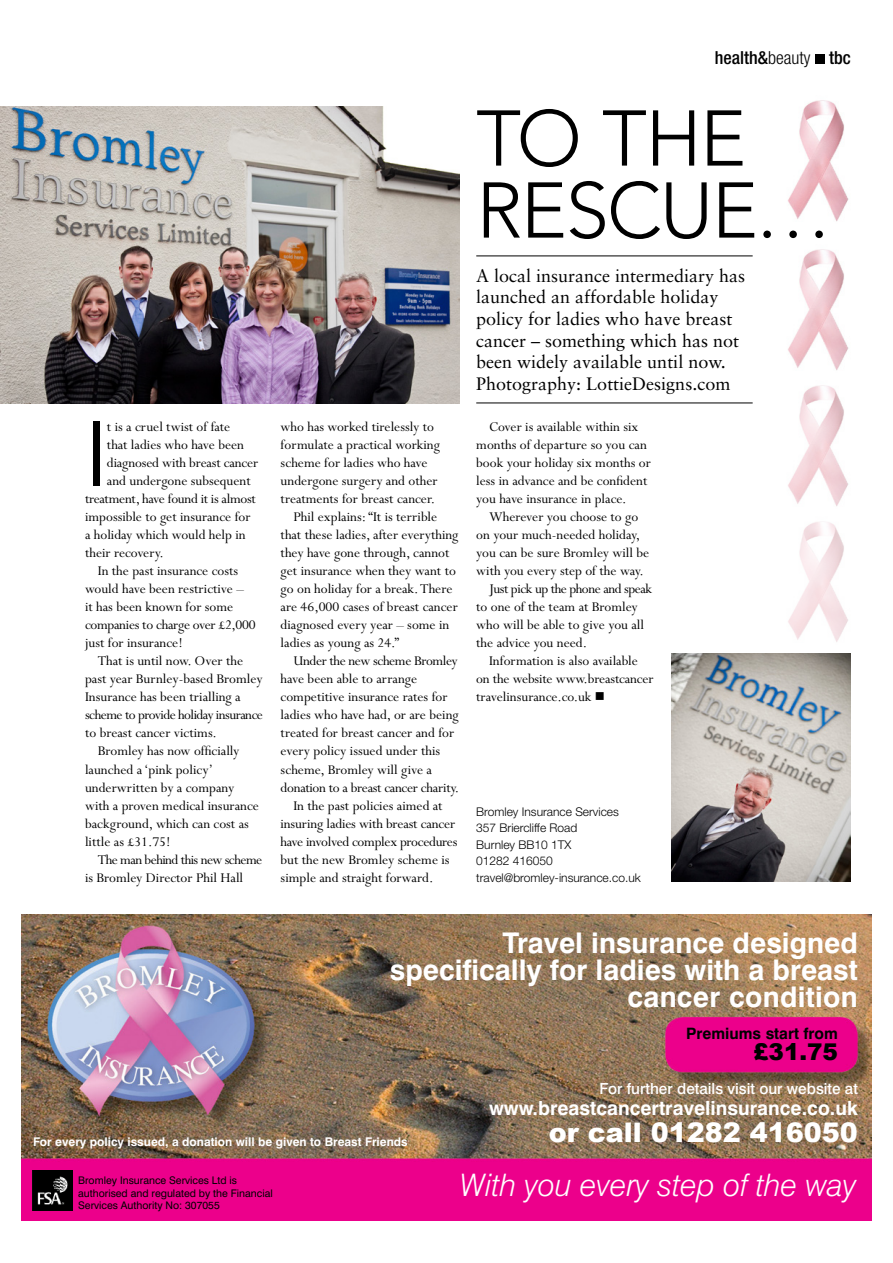
<style>
.page{position:relative;width:893px;height:1263px;background:#fff}
.page>*{position:absolute;margin:0;border:0;box-sizing:border-box;transform-origin:0 0}
.t1{font:300 91.2px "Avenir";color:#000}
.t2{font:300 78px/72px "Avenir";letter-spacing:-.025em;color:#000}
.t3{font:italic 300 31.05px "Swiss 721 BT";color:#fff}
.t4{font:700 28.5px/27px "Swiss 721 BT";color:#fff;text-align:right}
.t5{font:900 27px "Arial";color:#fff}
.t6{font:900 23.1px "Arial";color:#000}
.t7{font:700 19.5px "Swiss 721 BT";color:#fff}
.t8{font:18px/21.6px "Sabon";color:#000}
.t9{font:500 condensed 18px "Helvetica Neue";color:#000}
.t10{font:700 15.75px "Swiss 721 BT";color:#000}
.t11{font:500 15.3px "Swiss 721 BT";color:#fff}
.t12{font:15px/18px "Perpetua";color:#000}
.t13{font:15px "Perpetua";letter-spacing:-.02em;color:#000}
.t14{font:15px "Perpetua";letter-spacing:-.035em;color:#000}
.t15{font:15px "Perpetua";letter-spacing:-.03em;color:#000}
.t16{font:15px "Perpetua";letter-spacing:-.025em;color:#000}
.t17{font:300 12px/16.5px "Helvetica Neue";color:#000}
.t18{font:700 12px "Swiss 721 BT";color:#fff}
.t19{font:10.5px/12.6px "Swiss 721 BT";color:#000}
.s1{font-weight:300}
</style>
<div class="page">
<img style="left:788px;top:100px;width:61px;height:122px">
<img style="left:788px;top:249px;width:61px;height:122px">
<img style="left:788px;top:385px;width:60px;height:121px">
<img style="left:788px;top:522px;width:60px;height:120px">
<img style="left:21px;top:914px;width:850px;height:306px">
<img style="left:33px;top:1171px;width:40px;height:39px">
<img style="left:672px;top:654px;width:178px;height:227px">
<img style="left:0;top:106px;width:459px;height:298px">
<hr style="left:476px;top:256px;width:277px;height:1px;background:#000">
<hr style="left:476px;top:403px;width:277px;height:1px;background:#000">
<div style="left:815px;top:54px;width:10px;height:10px;background:#000"></div>
<p class="t9" style="left:715px;top:46px;width:137px">health&amp;<span class="s1">beauty</span> tbc</p>
<h2 class="t2" style="left:476px;top:103px;width:357px">TO THE<br>RESCUE…</h2>
<h1 class="t1" style="left:85px;top:400px;width:25px">I</h1>
<p class="t12" style="left:107px;top:419px;width:125px">t is a cruel twist of fate</p>
<p class="t12" style="left:107px;top:437px;width:139px">that ladies who have been</p>
<p class="t12" style="left:107px;top:455px;width:153px">diagnosed with breast cancer</p>
<p class="t12" style="left:107px;top:473px;width:145px">and undergone subsequent</p>
<p class="t13" style="left:85px;top:491px;width:172px">treatment, have found it is almost</p>
<p class="t12" style="left:85px;top:509px;width:167px">impossible to get insurance for</p>
<p class="t12" style="left:85px;top:527px;width:162px">a holiday which would help in</p>
<p class="t12" style="left:85px;top:545px;width:80px">their recovery.</p>
<p class="t12" style="left:98px;top:563px;width:142px">In the past insurance costs</p>
<p class="t12" style="left:85px;top:581px;width:160px">would have been restrictive –</p>
<p class="t12" style="left:85px;top:599px;width:150px">it has been known for some</p>
<p class="t13" style="left:85px;top:617px;width:172px">companies to charge over £2,000</p>
<p class="t12" style="left:85px;top:635px;width:99px">just for insurance!</p>
<p class="t12" style="left:98px;top:653px;width:147px">That is until now. Over the</p>
<p class="t12" style="left:85px;top:671px;width:179px">past year Burnley-based Bromley</p>
<p class="t12" style="left:85px;top:689px;width:157px">Insurance has been trialling a</p>
<p class="t14" style="left:85px;top:707px;width:179px">scheme to provide holiday insurance</p>
<p class="t12" style="left:85px;top:725px;width:133px">to breast cancer victims.</p>
<p class="t12" style="left:98px;top:743px;width:143px">Bromley has now officially</p>
<p class="t12" style="left:85px;top:761px;width:130px">launched a ‘pink policy’</p>
<p class="t12" style="left:85px;top:779px;width:151px">underwritten by a company</p>
<p class="t12" style="left:85px;top:797px;width:175px">with a proven medical insurance</p>
<p class="t12" style="left:85px;top:815px;width:165px">background, which can cost as</p>
<p class="t12" style="left:85px;top:833px;width:87px">little as £31.75!</p>
<p class="t14" style="left:98px;top:851px;width:166px">The man behind this new scheme</p>
<p class="t12" style="left:85px;top:869px;width:160px">is Bromley Director Phil Hall</p>
<p class="t12" style="left:281px;top:419px;width:155px">who has worked tirelessly to</p>
<p class="t12" style="left:281px;top:437px;width:161px">formulate a practical working</p>
<p class="t12" style="left:281px;top:455px;width:148px">scheme for ladies who have</p>
<p class="t12" style="left:281px;top:473px;width:158px">undergone surgery and other</p>
<p class="t12" style="left:281px;top:491px;width:156px">treatments for breast cancer.</p>
<p class="t12" style="left:293px;top:509px;width:145px">Phil explains: “It is terrible</p>
<p class="t12" style="left:281px;top:527px;width:179px">that these ladies, after everything</p>
<p class="t12" style="left:281px;top:545px;width:170px">they have gone through, cannot</p>
<p class="t12" style="left:281px;top:563px;width:177px">get insurance when they want to</p>
<p class="t12" style="left:281px;top:581px;width:173px">go on holiday for a break. There</p>
<p class="t12" style="left:281px;top:599px;width:179px">are 46,000 cases of breast cancer</p>
<p class="t12" style="left:281px;top:617px;width:170px">diagnosed every year – some in</p>
<p class="t12" style="left:281px;top:635px;width:120px">ladies as young as 24.”</p>
<p class="t16" style="left:293px;top:653px;width:166px">Under the new scheme Bromley</p>
<p class="t12" style="left:281px;top:671px;width:138px">have been able to arrange</p>
<p class="t12" style="left:281px;top:689px;width:169px">competitive insurance rates for</p>
<p class="t12" style="left:281px;top:707px;width:180px">ladies who have had, or are being</p>
<p class="t12" style="left:281px;top:725px;width:175px">treated for breast cancer and for</p>
<p class="t12" style="left:281px;top:743px;width:161px">every policy issued under this</p>
<p class="t12" style="left:281px;top:761px;width:153px">scheme, Bromley will give a</p>
<p class="t13" style="left:281px;top:779px;width:180px">donation to a breast cancer charity.</p>
<p class="t12" style="left:293px;top:797px;width:151px">In the past policies aimed at</p>
<p class="t12" style="left:281px;top:815px;width:176px">insuring ladies with breast cancer</p>
<p class="t13" style="left:281px;top:833px;width:178px">have involved complex procedures</p>
<p class="t12" style="left:281px;top:851px;width:170px">but the new Bromley scheme is</p>
<p class="t12" style="left:281px;top:869px;width:154px">simple and straight forward.</p>
<p class="t8" style="left:476px;top:265px;width:271px">A local insurance intermediary has launched an affordable holiday policy for ladies who have breast cancer – something which has not been widely available until now.<br>Photography: LottieDesigns.com</p>
<p class="t12" style="left:476px;top:419px;width:176px;text-indent:13px">Cover is available within six months of departure so you can book your holiday six months or less in advance and be confident you have insurance in place.</p>
<p class="t12" style="left:489px;top:509px;width:151px">Wherever you choose to go</p>
<p class="t12" style="left:476px;top:527px;width:165px">on your much-needed holiday,</p>
<p class="t12" style="left:476px;top:545px;width:175px">you can be sure Bromley will be</p>
<p class="t12" style="left:476px;top:563px;width:169px">with you every step of the way.</p>
<p class="t15" style="left:489px;top:581px;width:165px">Just pick up the phone and speak</p>
<p class="t12" style="left:476px;top:599px;width:163px">to one of the team at Bromley</p>
<p class="t12" style="left:476px;top:617px;width:169px">who will be able to give you all</p>
<p class="t12" style="left:476px;top:635px;width:112px">the advice you need.</p>
<p class="t12" style="left:489px;top:653px;width:150px">Information is also available</p>
<p class="t12" style="left:476px;top:671px;width:179px">on the website www.breastcancer</p>
<p class="t12" style="left:476px;top:689px;width:130px">travelinsurance.co.uk ■</p>
<p class="t17" style="left:476px;top:803px;width:166px">Bromley Insurance Services<br>357 Briercliffe Road<br>Burnley BB10 1TX<br>01282 416050 travel@bromley-insurance.co.uk</p>
<h3 class="t4" style="left:390px;top:929px;width:470px">Travel insurance designed specifically for ladies with a breast cancer condition</h3>
<p class="t10" style="left:686px;top:1023px;width:153px">Premiums start from</p>
<h3 class="t6" style="left:753px;top:1038px;width:86px">£31.75</h3>
<p class="t18" style="left:33px;top:1134px;width:376px">For every policy issued, a donation will be given to Breast Friends</p>
<p class="t19" style="left:78px;top:1174px;width:196px">Bromley Insurance Services Ltd is authorised and regulated by the Financial<br>Services Authority No: 307055</p>
<p class="t11" style="left:599px;top:1079px;width:260px">For further details visit our website at</p>
<h3 class="t7" style="left:489px;top:1096px;width:370px">www.breastcancertravelinsurance.co.uk</h3>
<h3 class="t5" style="left:549px;top:1117px;width:311px">or call 01282 416050</h3>
<h3 class="t3" style="left:460px;top:1166px;width:398px">With you every step of the way</h3>
</div>
